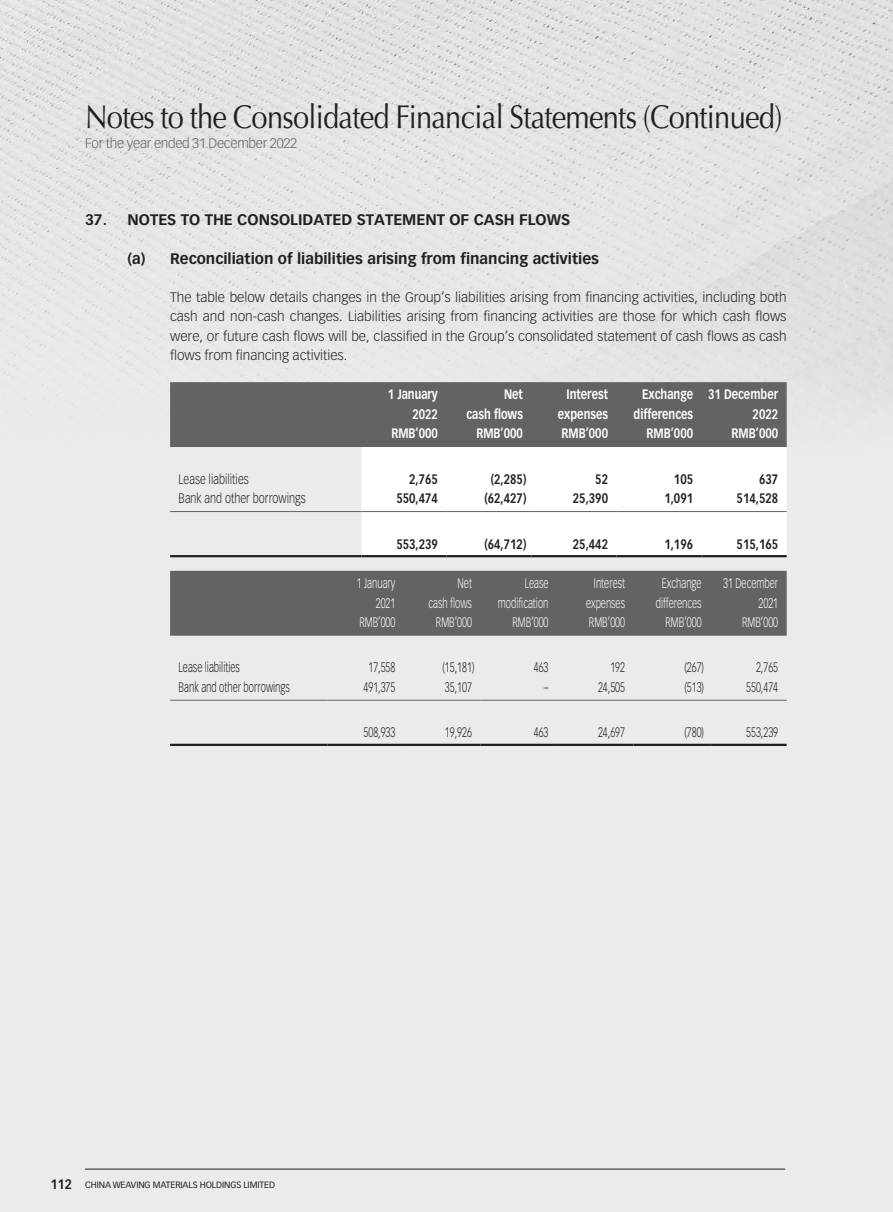
<style>
.page{position:relative;width:893px;height:1212px;background:#fff}
.page>*{position:absolute;margin:0;border:0;box-sizing:border-box;transform-origin:0 0}
.t1{font:33px "Optima LT Std";letter-spacing:-.025em;color:#231f20;scale:.88 1}
.t2{font:700 15px "Vectora LT Std";color:#231f20}
.t3{font:300 13.5px/19.5px "Vectora LT Std";color:#231f20;text-align:justify}
.t4{font:300 13.5px "Vectora LT Std";color:#231f20;scale:.7 1}
.t5{font:300 13.5px "Vectora LT Std";color:#fff;scale:.7 1}
.t6{font:700 13.5px "Vectora LT Std";color:#fff;scale:.8 1}
.t7{font:700 13.5px "Vectora LT Std";color:#231f20;scale:.8 1}
.t8{font:300 13.5px "Vectora LT Std";color:#231f20;scale:.8 1}
.t9{font:300 13.5px "Vectora LT Std";letter-spacing:-.025em;color:#636366}
.t10{font:9px "Vectora LT Std";letter-spacing:-.01em;color:#231f20}
.s1{font-weight:700;font-size:13.5px}
</style>
<div class="page">
<img style="left:0;top:0;width:893px;height:1212px">
<hr style="left:85px;top:1168px;width:700px;height:2px;background:#636366">
<div style="left:170px;top:382px;width:617px;height:65px;background:#636366"></div>
<svg style="left:361px;top:447px;width:426px;height:108px"></svg>
<hr style="left:170px;top:511px;width:191px;height:1px;background:#636366">
<hr style="left:361px;top:511px;width:85px;height:1px;background:#636366">
<hr style="left:446px;top:511px;width:85px;height:1px;background:#636366">
<hr style="left:531px;top:511px;width:86px;height:1px;background:#636366">
<hr style="left:617px;top:511px;width:85px;height:1px;background:#636366">
<hr style="left:702px;top:511px;width:85px;height:1px;background:#636366">
<hr style="left:170px;top:555px;width:191px;height:2px;background:#231f20">
<hr style="left:361px;top:555px;width:85px;height:2px;background:#231f20">
<hr style="left:446px;top:555px;width:85px;height:2px;background:#231f20">
<hr style="left:531px;top:555px;width:86px;height:2px;background:#231f20">
<hr style="left:617px;top:555px;width:85px;height:2px;background:#231f20">
<hr style="left:702px;top:555px;width:85px;height:2px;background:#231f20">
<div style="left:170px;top:571px;width:617px;height:65px;background:#636366"></div>
<hr style="left:170px;top:700px;width:157px;height:1px;background:#636366">
<hr style="left:327px;top:700px;width:77px;height:1px;background:#636366">
<hr style="left:404px;top:700px;width:76px;height:1px;background:#636366">
<hr style="left:480px;top:700px;width:77px;height:1px;background:#636366">
<hr style="left:557px;top:700px;width:77px;height:1px;background:#636366">
<hr style="left:634px;top:700px;width:76px;height:1px;background:#636366">
<hr style="left:710px;top:700px;width:77px;height:1px;background:#636366">
<hr style="left:170px;top:744px;width:157px;height:2px;background:#231f20">
<hr style="left:327px;top:744px;width:77px;height:2px;background:#231f20">
<hr style="left:404px;top:744px;width:76px;height:2px;background:#231f20">
<hr style="left:480px;top:744px;width:77px;height:2px;background:#231f20">
<hr style="left:557px;top:744px;width:77px;height:2px;background:#231f20">
<hr style="left:634px;top:744px;width:76px;height:2px;background:#231f20">
<hr style="left:710px;top:744px;width:77px;height:2px;background:#231f20">
<h1 class="t1" style="left:85px;top:97px;width:794px">Notes to the Consolidated Financial Statements (Continued)</h1>
<p class="t9" style="left:85px;top:135px;width:214px">For the year ended 31 December 2022</p>
<p class="t2" style="left:85px;top:211px;width:487px">37. NOTES TO THE CONSOLIDATED STATEMENT OF CASH FLOWS</p>
<p class="t2" style="left:128px;top:250px;width:473px">(a) Reconciliation of liabilities arising from financing activities</p>
<p class="t3" style="left:170px;top:287px;width:618px">The table below details changes in the Group’s liabilities arising from financing activities, including both cash and non-cash changes. Liabilities arising from financing activities are those for which cash flows were, or future cash flows will be, classified in the Group’s consolidated statement of cash flows as cash flows from financing activities.</p>
<p class="t6" style="left:388px;top:386px;width:64px">1 January</p>
<p class="t6" style="left:504px;top:386px;width:25px">Net</p>
<p class="t6" style="left:566px;top:386px;width:53px">Interest</p>
<p class="t6" style="left:642px;top:386px;width:172px">Exchange 31 December</p>
<p class="t6" style="left:412px;top:406px;width:33px">2022</p>
<p class="t6" style="left:466px;top:406px;width:72px">cash flows</p>
<p class="t6" style="left:558px;top:406px;width:64px">expenses</p>
<p class="t6" style="left:633px;top:406px;width:76px">differences</p>
<p class="t6" style="left:753px;top:406px;width:33px">2022</p>
<p class="t6" style="left:391px;top:425px;width:60px">RMB’000</p>
<p class="t6" style="left:476px;top:425px;width:60px">RMB’000</p>
<p class="t6" style="left:561px;top:425px;width:60px">RMB’000</p>
<p class="t6" style="left:647px;top:425px;width:60px">RMB’000</p>
<p class="t6" style="left:732px;top:425px;width:60px">RMB’000</p>
<p class="t8" style="left:179px;top:471px;width:89px">Lease liabilities</p>
<p class="t7" style="left:409px;top:471px;width:37px">2,765</p>
<p class="t7" style="left:491px;top:471px;width:46px">(2,285)</p>
<p class="t7" style="left:595px;top:471px;width:17px">52</p>
<p class="t7" style="left:674px;top:471px;width:25px">105</p>
<p class="t7" style="left:759px;top:471px;width:25px">637</p>
<p class="t8" style="left:179px;top:491px;width:160px">Bank and other borrowings</p>
<p class="t7" style="left:396px;top:490px;width:53px">550,474</p>
<p class="t7" style="left:484px;top:490px;width:54px">(62,427)</p>
<p class="t7" style="left:573px;top:490px;width:45px">25,390</p>
<p class="t7" style="left:664px;top:490px;width:37px">1,091</p>
<p class="t7" style="left:737px;top:490px;width:53px">514,528</p>
<p class="t7" style="left:396px;top:536px;width:53px">553,239</p>
<p class="t7" style="left:484px;top:536px;width:54px">(64,712)</p>
<p class="t7" style="left:573px;top:536px;width:45px">25,442</p>
<p class="t7" style="left:664px;top:536px;width:37px">1,196</p>
<p class="t7" style="left:737px;top:536px;width:53px">515,165</p>
<p class="t5" style="left:357px;top:575px;width:57px">1 January</p>
<p class="t5" style="left:458px;top:575px;width:22px">Net</p>
<p class="t5" style="left:525px;top:575px;width:36px">Lease</p>
<p class="t5" style="left:594px;top:575px;width:46px">Interest</p>
<p class="t5" style="left:662px;top:575px;width:58px">Exchange</p>
<p class="t5" style="left:723px;top:575px;width:80px">31 December</p>
<p class="t5" style="left:376px;top:595px;width:30px">2021</p>
<p class="t5" style="left:429px;top:595px;width:64px">cash flows</p>
<p class="t5" style="left:498px;top:595px;width:74px">modification</p>
<p class="t5" style="left:586px;top:595px;width:57px">expenses</p>
<p class="t5" style="left:656px;top:595px;width:67px">differences</p>
<p class="t5" style="left:758px;top:595px;width:30px">2021</p>
<p class="t5" style="left:359px;top:614px;width:53px">RMB’000</p>
<p class="t5" style="left:436px;top:614px;width:53px">RMB’000</p>
<p class="t5" style="left:512px;top:614px;width:53px">RMB’000</p>
<p class="t5" style="left:589px;top:614px;width:53px">RMB’000</p>
<p class="t5" style="left:665px;top:614px;width:53px">RMB’000</p>
<p class="t5" style="left:742px;top:614px;width:53px">RMB’000</p>
<p class="t4" style="left:179px;top:660px;width:89px">Lease liabilities</p>
<p class="t4" style="left:368px;top:660px;width:40px">17,558</p>
<p class="t4" style="left:442px;top:660px;width:47px">(15,181)</p>
<p class="t4" style="left:534px;top:660px;width:23px">463</p>
<p class="t4" style="left:610px;top:660px;width:23px">192</p>
<p class="t4" style="left:684px;top:660px;width:30px">(267)</p>
<p class="t4" style="left:756px;top:660px;width:33px">2,765</p>
<p class="t4" style="left:179px;top:679px;width:160px">Bank and other borrowings</p>
<p class="t4" style="left:363px;top:679px;width:47px">491,375</p>
<p class="t4" style="left:445px;top:679px;width:40px">35,107</p>
<p class="t4" style="left:544px;top:679px;width:8px">–</p>
<p class="t4" style="left:598px;top:679px;width:40px">24,505</p>
<p class="t4" style="left:684px;top:679px;width:30px">(513)</p>
<p class="t4" style="left:746px;top:679px;width:47px">550,474</p>
<p class="t4" style="left:363px;top:725px;width:47px">508,933</p>
<p class="t4" style="left:445px;top:725px;width:40px">19,926</p>
<p class="t4" style="left:534px;top:725px;width:23px">463</p>
<p class="t4" style="left:598px;top:725px;width:40px">24,697</p>
<p class="t4" style="left:684px;top:725px;width:30px">(780)</p>
<p class="t4" style="left:746px;top:725px;width:47px">553,239</p>
<p class="t10" style="left:51px;top:1179px;width:226px"><span class="s1">112</span> CHINA WEAVING MATERIALS HOLDINGS LIMITED</p>
</div>
